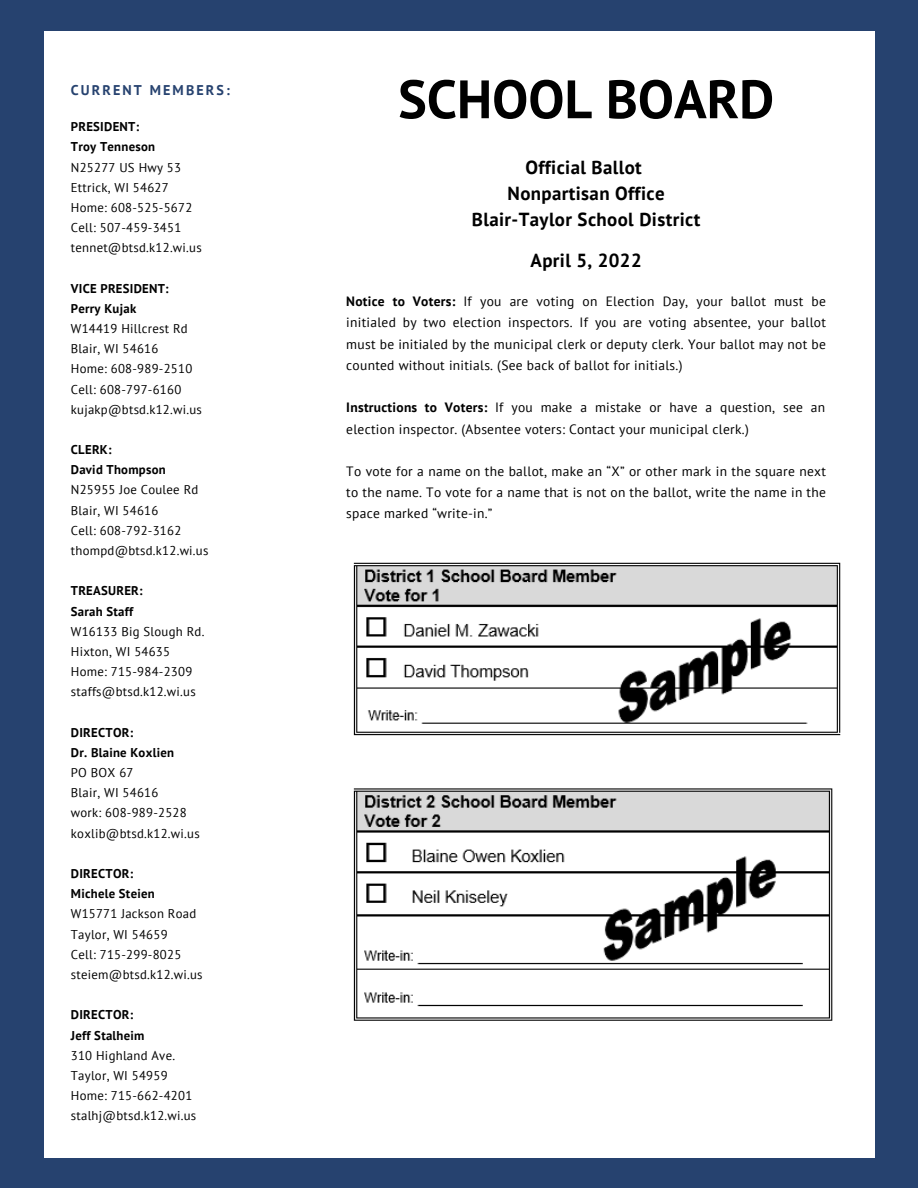
<style>
.page{position:relative;width:918px;height:1188px;background:#26426f}
.page>*{position:absolute;margin:0;border:0;box-sizing:border-box;transform-origin:0 0}
.t1{font:700 54px "PT Sans";color:#000}
.t2{font:700 18.9px "PT Sans";letter-spacing:.02em;color:#000}
.t3{font:700 14.1px "PT Sans";letter-spacing:.15em;color:#26426f}
.t4{font:13.5px/21.1px "PT Sans";letter-spacing:.02em;color:#000;text-align:justify}
.t5{font:12.75px "PT Sans";letter-spacing:.02em;color:#000}
.t6{font:700 12.75px "PT Sans";letter-spacing:.02em;color:#000}
.s1{font-weight:700}
</style>
<div class="page">
<div style="left:44px;top:31px;width:830px;height:1126px;background:#fff"></div>
<img style="left:353px;top:562px;width:488px;height:459px">
<p class="t3" style="left:71px;top:81px;width:161px">CURRENT MEMBERS:</p>
<p class="t6" style="left:71px;top:118px;width:70px">PRESIDENT:</p>
<p class="t6" style="left:71px;top:138px;width:86px">Troy Tenneson</p>
<p class="t5" style="left:71px;top:159px;width:112px">N25277 US Hwy 53</p>
<p class="t5" style="left:71px;top:179px;width:99px">Ettrick, WI 54627</p>
<p class="t5" style="left:71px;top:199px;width:123px">Home: 608-525-5672</p>
<p class="t5" style="left:71px;top:219px;width:112px">Cell: 507-459-3451</p>
<p class="t5" style="left:71px;top:239px;width:132px">tennet@btsd.k12.wi.us</p>
<p class="t6" style="left:71px;top:280px;width:99px">VICE PRESIDENT:</p>
<p class="t6" style="left:71px;top:300px;width:67px">Perry Kujak</p>
<p class="t5" style="left:71px;top:320px;width:118px">W14419 Hillcrest Rd</p>
<p class="t5" style="left:71px;top:340px;width:89px">Blair, WI 54616</p>
<p class="t5" style="left:71px;top:360px;width:123px">Home: 608-989-2510</p>
<p class="t5" style="left:71px;top:381px;width:112px">Cell: 608-797-6160</p>
<p class="t5" style="left:71px;top:401px;width:133px">kujakp@btsd.k12.wi.us</p>
<p class="t6" style="left:71px;top:441px;width:42px">CLERK:</p>
<p class="t6" style="left:71px;top:461px;width:96px">David Thompson</p>
<p class="t5" style="left:71px;top:482px;width:129px">N25955 Joe Coulee Rd</p>
<p class="t5" style="left:71px;top:502px;width:89px">Blair, WI 54616</p>
<p class="t5" style="left:71px;top:522px;width:112px">Cell: 608-792-3162</p>
<p class="t5" style="left:71px;top:542px;width:139px">thompd@btsd.k12.wi.us</p>
<p class="t6" style="left:71px;top:582px;width:73px">TREASURER:</p>
<p class="t6" style="left:71px;top:603px;width:64px">Sarah Staff</p>
<p class="t5" style="left:71px;top:623px;width:135px">W16133 Big Slough Rd.</p>
<p class="t5" style="left:71px;top:643px;width:101px">Hixton, WI 54635</p>
<p class="t5" style="left:71px;top:663px;width:123px">Home: 715-984-2309</p>
<p class="t5" style="left:71px;top:683px;width:126px">staffs@btsd.k12.wi.us</p>
<p class="t6" style="left:71px;top:724px;width:64px">DIRECTOR:</p>
<p class="t6" style="left:71px;top:744px;width:105px">Dr. Blaine Koxlien</p>
<p class="t5" style="left:71px;top:764px;width:64px">PO BOX 67</p>
<p class="t5" style="left:71px;top:784px;width:89px">Blair, WI 54616</p>
<p class="t5" style="left:71px;top:805px;width:117px">work: 608-989-2528</p>
<p class="t5" style="left:71px;top:825px;width:130px">koxlib@btsd.k12.wi.us</p>
<p class="t6" style="left:71px;top:865px;width:64px">DIRECTOR:</p>
<p class="t6" style="left:71px;top:885px;width:85px">Michele Steien</p>
<p class="t5" style="left:71px;top:905px;width:127px">W15771 Jackson Road</p>
<p class="t5" style="left:71px;top:926px;width:98px">Taylor, WI 54659</p>
<p class="t5" style="left:71px;top:946px;width:112px">Cell: 715-299-8025</p>
<p class="t5" style="left:71px;top:966px;width:133px">steiem@btsd.k12.wi.us</p>
<p class="t6" style="left:71px;top:1006px;width:64px">DIRECTOR:</p>
<p class="t6" style="left:71px;top:1027px;width:75px">Jeff Stalheim</p>
<p class="t5" style="left:71px;top:1047px;width:106px">310 Highland Ave.</p>
<p class="t5" style="left:71px;top:1067px;width:98px">Taylor, WI 54959</p>
<p class="t5" style="left:71px;top:1087px;width:123px">Home: 715-662-4201</p>
<p class="t5" style="left:71px;top:1107px;width:127px">stalhj@btsd.k12.wi.us</p>
<p class="t1" style="left:398px;top:63px;width:377px">SCHOOL BOARD</p>
<p class="t2" style="left:525px;top:155px;width:118px">Official Ballot</p>
<p class="t2" style="left:508px;top:181px;width:159px">Nonpartisan Office</p>
<p class="t2" style="left:472px;top:207px;width:230px">Blair-Taylor School District</p>
<p class="t2" style="left:531px;top:247px;width:113px">April 5, 2022</p>
<p class="t4" style="left:346px;top:291px;width:481px"><span class="s1">Notice to Voters:</span> If you are voting on Election Day, your ballot must be initialed by two election inspectors. If you are voting absentee, your ballot must be initialed by the municipal clerk or deputy clerk. Your ballot may not be counted without initials. (See back of ballot for initials.)</p>
<p class="t4" style="left:346px;top:397px;width:480px"><span class="s1">Instructions to Voters:</span> If you make a mistake or have a question, see an election inspector. (Absentee voters: Contact your municipal clerk.)</p>
<p class="t4" style="left:346px;top:460px;width:481px">To vote for a name on the ballot, make an “X” or other mark in the square next to the name. To vote for a name that is not on the ballot, write the name in the space marked “write-in.”</p>
</div>
